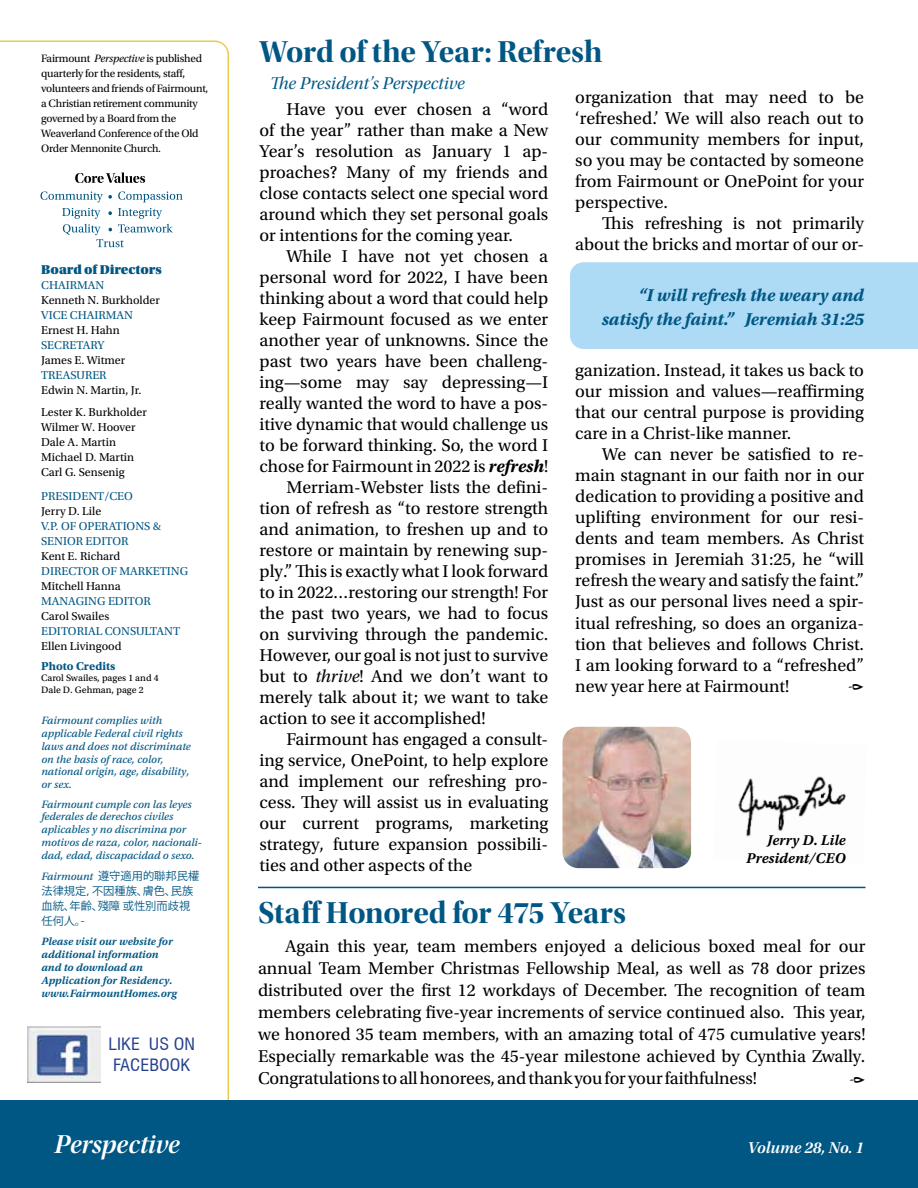
<style>
.page{position:relative;width:918px;height:1188px;background:#fff}
.page>*{position:absolute;margin:0;border:0;box-sizing:border-box;transform-origin:0 0}
.t1{font:31.5px "Utopia Std Bold Disp";letter-spacing:-.01em;color:#005784}
.t2{font:27px "Utopia Std Semibold Disp It";color:#fff}
.t3{font:18px/21px "Utopia Std";color:#000;text-align:justify}
.t4{font:italic 700 18px/24px "Utopia Std";color:#005784;text-align:right}
.t5{font:18px "Utopia Std Subh It";color:#005784}
.t6{font:17.25px "Utopia Std";color:#000}
.t7{font:condensed 16.65px/20.7px "Swiss 721 BT";color:#25408f;scale:1.09 1}
.t8{font:16.5px "Utopia Std Semibold Subh It";color:#fff}
.t9{font:15px/18px "Utopia Std Semibold Capt It";color:#000;text-align:right}
.t10{font:13.5px "Utopia Std Black Headline";color:#005784}
.t11{font:12px/15px "Utopia Std";color:#000}
.t12{font:12px/15px "Utopia Std";color:#005784}
.t13{font:12px "Utopia Std Bold Capt";color:#005784}
.t14{font:11.25px/12.8px "Utopia Std Capt It";color:#005784}
.t15{font:11.25px/15px "Utopia Std";letter-spacing:-.02em;color:#000}
.t16{font:11.25px/12.9px "Utopia Std Semibold Capt It";color:#005784}
.t17{font:11.25px/15px "Koz Go Pr 6 N";color:#005784}
.t18{font:9.75px/11.7px "Utopia Std Capt";color:#000}
.s1{font-style:italic}
.s2{font-family:"Koz Go Pr 6 N"}
.s3{font-weight:700;font-style:italic}
</style>
<div class="page">
<svg style="left:0;top:40px;width:230px;height:1061px"></svg>
<div style="left:0;top:1101px;width:918px;height:87px;background:#005784"></div>
<img style="left:738px;top:776px;width:108px;height:61px">
<img style="left:562px;top:727px;width:129px;height:141px">
<img style="left:28px;top:1027px;width:72px;height:55px">
<svg style="left:75px;top:172px;width:70px;height:11px"></svg>
<svg style="left:40px;top:191px;width:143px;height:11px"></svg>
<svg style="left:62px;top:208px;width:111px;height:39px"></svg>
<div style="left:570px;top:262px;width:348px;height:87px;background:#addaf5"></div>
<hr style="left:258px;top:887px;width:608px;height:1px;background:#005784">
<p class="t15" style="left:41px;top:51px;width:169px">Fairmount <span class="s1">Perspective</span> is published quarterly for the residents, staff, volunteers and friends of Fairmount, a Christian retirement community governed by a Board from the<br>Weaverland Conference of the Old<br>Order Mennonite Church.</p>
<p class="t10" style="left:41px;top:262px;width:122px">Board of Directors</p>
<p class="t12" style="left:41px;top:278px;width:65px">CHAIRMAN</p>
<p class="t11" style="left:41px;top:293px;width:120px">Kenneth N. Burkholder</p>
<p class="t12" style="left:41px;top:308px;width:93px">VICE CHAIRMAN</p>
<p class="t11" style="left:41px;top:323px;width:80px">Ernest H. Hahn</p>
<p class="t12" style="left:41px;top:338px;width:65px">SECRETARY</p>
<p class="t11" style="left:41px;top:353px;width:86px">James E. Witmer</p>
<p class="t12" style="left:41px;top:368px;width:67px">TREASURER</p>
<p class="t11" style="left:41px;top:379px;width:107px;line-height:22.5px">Edwin N. Martin, Jr.<br>Lester K. Burkholder</p>
<p class="t11" style="left:41px;top:420px;width:96px">Wilmer W. Hoover<br>Dale A. Martin<br>Michael D. Martin<br>Carl G. Sensenig</p>
<p class="t12" style="left:41px;top:489px;width:93px">PRESIDENT/CEO</p>
<p class="t11" style="left:41px;top:504px;width:62px">Jerry D. Lile</p>
<p class="t12" style="left:41px;top:519px;width:121px">V.P. OF OPERATIONS &amp;<br>SENIOR EDITOR</p>
<p class="t11" style="left:41px;top:549px;width:81px">Kent E. Richard</p>
<p class="t12" style="left:41px;top:564px;width:149px">DIRECTOR OF MARKETING</p>
<p class="t11" style="left:41px;top:579px;width:81px">Mitchell Hanna</p>
<p class="t12" style="left:41px;top:594px;width:111px">MANAGING EDITOR</p>
<p class="t11" style="left:41px;top:609px;width:70px">Carol Swailes</p>
<p class="t12" style="left:41px;top:624px;width:141px">EDITORIAL CONSULTANT</p>
<p class="t11" style="left:41px;top:639px;width:82px">Ellen Livingood</p>
<p class="t13" style="left:41px;top:659px;width:76px">Photo Credits</p>
<p class="t18" style="left:41px;top:673px;width:119px">Carol Swailes, pages 1 and 4<br>Dale D. Gehman, page 2</p>
<p class="t14" style="left:41px;top:715px;width:151px">Fairmount complies with applicable Federal civil rights laws and does not discriminate on the basis of race, color, national origin, age, disability, or sex.</p>
<p class="t14" style="left:41px;top:798px;width:162px">Fairmount cumple con las leyes federales de derechos civiles aplicables y no discrimina por motivos de raza, color, nacionali&shy;dad, edad, discapacidad o sexo.</p>
<p class="t14" style="left:41px;top:871px;width:159px">Fairmount <span class="s2">遵守適用的聯邦民權</span></p>
<p class="t17" style="left:41px;top:884px;width:153px">法律規定，不因種族、膚色、民族血統、年齡、殘障 或性別而歧視任何人。-</p>
<p class="t16" style="left:41px;top:935px;width:137px">Please visit our website for additional information and to download an<br>Application for Residency. www.FairmountHomes.org</p>
<p class="t7" style="left:109px;top:1034px;width:81px">LIKE US ON<br>FACEBOOK</p>
<h1 class="t1" style="left:260px;top:34px;width:344px">Word of the Year: Refresh</h1>
<p class="t3" style="left:260px;top:99px;width:290px;text-indent:27px">Have you ever chosen a “word of the year” rather than make a New Year’s resolution as January 1 ap&shy;proaches? Many of my friends and close contacts select one special word around which they set personal goals or intentions for the coming year.</p>
<p class="t3" style="left:286px;top:246px;width:263px">While I have not yet chosen a</p>
<p class="t3" style="left:260px;top:267px;width:290px">personal word for 2022, I have been</p>
<p class="t3" style="left:260px;top:288px;width:290px">thinking about a word that could help</p>
<p class="t3" style="left:260px;top:309px;width:290px">keep Fairmount focused as we enter</p>
<p class="t3" style="left:260px;top:330px;width:290px">another year of unknowns. Since the</p>
<p class="t3" style="left:260px;top:351px;width:290px">past two years have been challeng-</p>
<p class="t3" style="left:260px;top:372px;width:290px">ing—some may say depressing—I</p>
<p class="t3" style="left:260px;top:393px;width:290px">really wanted the word to have a pos-</p>
<p class="t3" style="left:260px;top:414px;width:290px">itive dynamic that would challenge us</p>
<p class="t3" style="left:260px;top:435px;width:290px">to be forward thinking. So, the word I</p>
<p class="t3" style="left:260px;top:456px;width:290px">chose for Fairmount in 2022 is <span class="s3">refresh</span>!</p>
<p class="t3" style="left:286px;top:477px;width:263px">Merriam-Webster lists the defini-</p>
<p class="t3" style="left:260px;top:498px;width:290px">tion of refresh as “to restore strength</p>
<p class="t3" style="left:260px;top:519px;width:290px">and animation, to freshen up and to</p>
<p class="t3" style="left:260px;top:540px;width:290px">restore or maintain by renewing sup-</p>
<p class="t3" style="left:260px;top:561px;width:290px">ply.” This is exactly what I look forward</p>
<p class="t3" style="left:260px;top:582px;width:290px">to in 2022…restoring our strength! For</p>
<p class="t3" style="left:260px;top:603px;width:290px">the past two years, we had to focus</p>
<p class="t3" style="left:260px;top:624px;width:290px">on surviving through the pandemic.</p>
<p class="t3" style="left:260px;top:645px;width:290px">However, our goal is not just to survive</p>
<p class="t3" style="left:260px;top:666px;width:290px">but to <span class="s1">thrive</span>! And we don’t want to</p>
<p class="t3" style="left:260px;top:687px;width:290px">merely talk about it; we want to take</p>
<p class="t3" style="left:260px;top:708px;width:228px">action to see it accomplished!</p>
<p class="t3" style="left:286px;top:729px;width:263px">Fairmount has engaged a consult-</p>
<p class="t3" style="left:260px;top:750px;width:290px">ing service, OnePoint, to help explore</p>
<p class="t3" style="left:260px;top:771px;width:290px">and implement our refreshing pro-</p>
<p class="t3" style="left:260px;top:792px;width:290px">cess. They will assist us in evaluating</p>
<p class="t3" style="left:260px;top:813px;width:290px">our current programs, marketing</p>
<p class="t3" style="left:260px;top:834px;width:290px">strategy, future expansion possibili-</p>
<p class="t3" style="left:260px;top:855px;width:214px">ties and other aspects of the</p>
<p class="t5" style="left:270px;top:74px;width:196px">The President’s Perspective</p>
<p class="t3" style="left:575px;top:87px;width:290px">organization that may need to be ‘refreshed.’ We will also reach out to our community members for input, so you may be contacted by someone from Fairmount or OnePoint for your perspective.</p>
<p class="t3" style="left:575px;top:213px;width:290px;text-align:right">This refreshing is not primarily about the bricks and mortar of our or-</p>
<p class="t4" style="left:602px;top:283px;width:264px">“I will refresh the weary and satisfy the faint.” Jeremiah 31:25</p>
<p class="t3" style="left:575px;top:360px;width:290px">ganization. Instead, it takes us back to our mission and values—reaffirming that our central purpose is providing care in a Christ-like manner.</p>
<p class="t3" style="left:575px;top:444px;width:290px;text-indent:27px">We can never be satisfied to re&shy;main stagnant in our faith nor in our dedication to providing a positive and uplifting environment for our resi&shy;dents and team members. As Christ promises in Jeremiah 31:25, he “will refresh the weary and satisfy the faint.” Just as our personal lives need a spir&shy;itual refreshing, so does an organiza&shy;tion that believes and follows Christ.<br>I am looking forward to a “refreshed” new year here at Fairmount!</p>
<p class="t6" style="left:848px;top:676px;width:17px">•</p>
<p class="t9" style="left:746px;top:831px;width:101px">Jerry D. Lile<br>President/CEO</p>
<h1 class="t1" style="left:258px;top:895px;width:370px">Staff Honored for 475 Years</h1>
<p class="t3" style="left:258px;top:936px;width:609px;line-height:22px;text-indent:27px">Again this year, team members enjoyed a delicious boxed meal for our annual Team Member Christmas Fellowship Meal, as well as 78 door prizes distributed over the first 12 workdays of December. The recognition of team members celebrating five-year increments of service continued also. This year, we honored 35 team members, with an amazing total of 475 cumulative years!<br>Especially remarkable was the 45-year milestone achieved by Cynthia Zwally.<br>Congratulations to all honorees, and thank you for your faithfulness!</p>
<p class="t6" style="left:850px;top:1069px;width:17px">•</p>
<h2 class="t2" style="left:54px;top:1129px;width:127px">Perspective</h2>
<p class="t8" style="left:748px;top:1138px;width:118px">Volume 28, No. 1</p>
</div>
